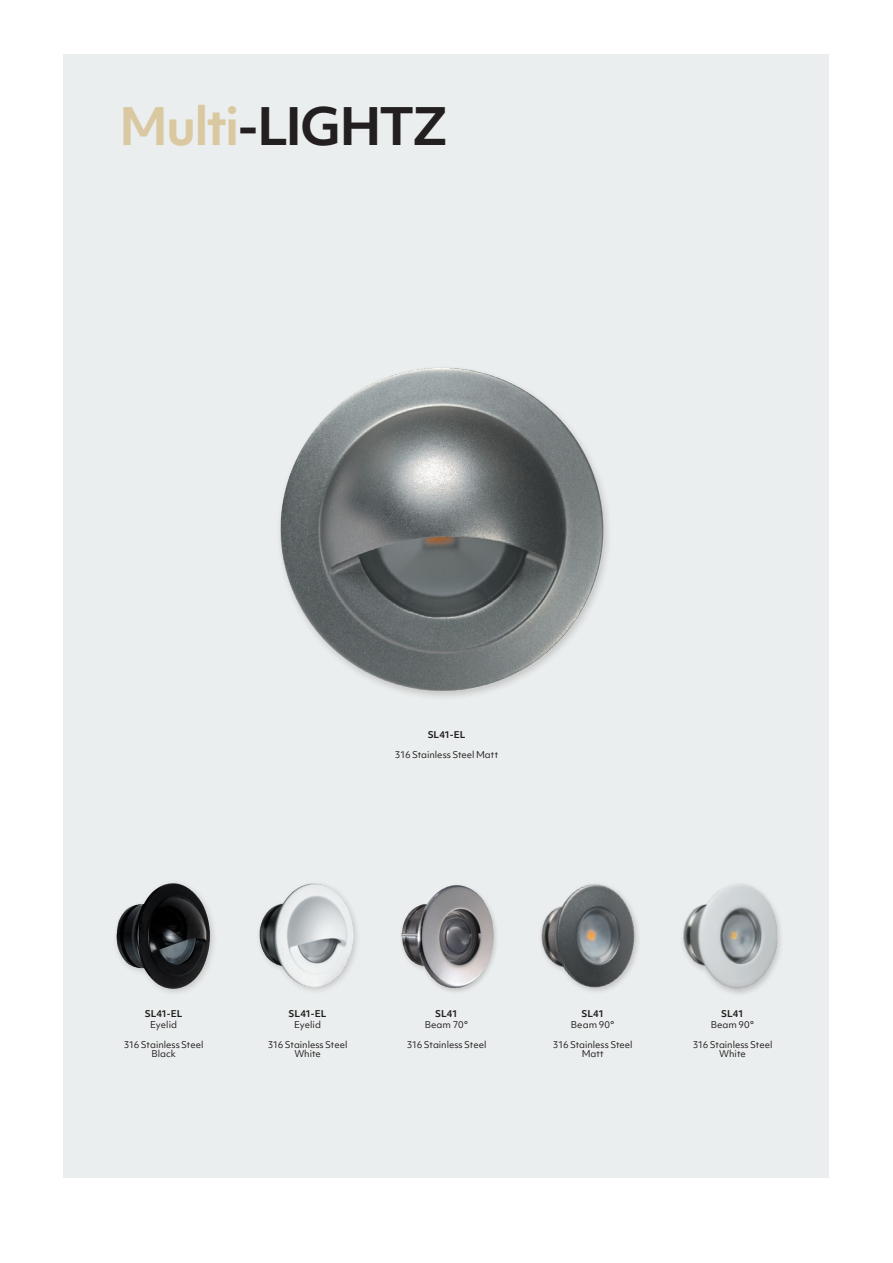
<style>
.page{position:relative;width:893px;height:1263px;background:#fff}
.page>*{position:absolute;margin:0;border:0;box-sizing:border-box;transform-origin:0 0}
.t1{font:700 49.5px "Objektiv Mk 1";letter-spacing:-.04em;color:#231f20}
.t2{font:9px/9px "Objektiv Mk 1";letter-spacing:-.005em;color:#231f20;text-align:center}
.t3{font:700 9px "Objektiv Mk 1";letter-spacing:-.005em;color:#231f20}
.s1{color:#dac8a1}
</style>
<div class="page">
<div style="left:64px;top:54px;width:765px;height:1124px;background:#ebeeee"></div>
<img style="left:280px;top:367px;width:328px;height:330px">
<img style="left:259px;top:883px;width:98px;height:108px">
<img style="left:116px;top:883px;width:98px;height:110px">
<img style="left:401px;top:885px;width:94px;height:107px">
<img style="left:541px;top:884px;width:97px;height:108px">
<img style="left:683px;top:883px;width:98px;height:111px">
<h1 class="t1" style="left:119px;top:91px;width:331px"><span class="s1">Multi</span>-LIGHTZ</h1>
<p class="t3" style="left:428px;top:729px;width:39px">SL41-EL</p>
<p class="t2" style="left:395px;top:750px;width:105px">316 Stainless Steel Matt</p>
<p class="t3" style="left:145px;top:1007px;width:39px">SL41-EL</p>
<p class="t2" style="left:150px;top:1020px;width:28px">Eyelid</p>
<p class="t2" style="left:124px;top:1040px;width:81px">316 Stainless Steel<br>Black</p>
<p class="t3" style="left:289px;top:1007px;width:39px">SL41-EL</p>
<p class="t2" style="left:294px;top:1020px;width:28px">Eyelid</p>
<p class="t2" style="left:268px;top:1040px;width:81px">316 Stainless Steel<br>White</p>
<p class="t3" style="left:435px;top:1007px;width:24px">SL41</p>
<p class="t2" style="left:425px;top:1020px;width:45px">Beam 70°</p>
<p class="t2" style="left:407px;top:1040px;width:81px">316 Stainless Steel</p>
<p class="t3" style="left:581px;top:1007px;width:24px">SL41</p>
<p class="t2" style="left:571px;top:1020px;width:45px">Beam 90°</p>
<p class="t2" style="left:553px;top:1040px;width:81px">316 Stainless Steel<br>Matt</p>
<p class="t3" style="left:721px;top:1007px;width:24px">SL41</p>
<p class="t2" style="left:711px;top:1020px;width:45px">Beam 90°</p>
<p class="t2" style="left:693px;top:1040px;width:81px">316 Stainless Steel<br>White</p>
</div>
